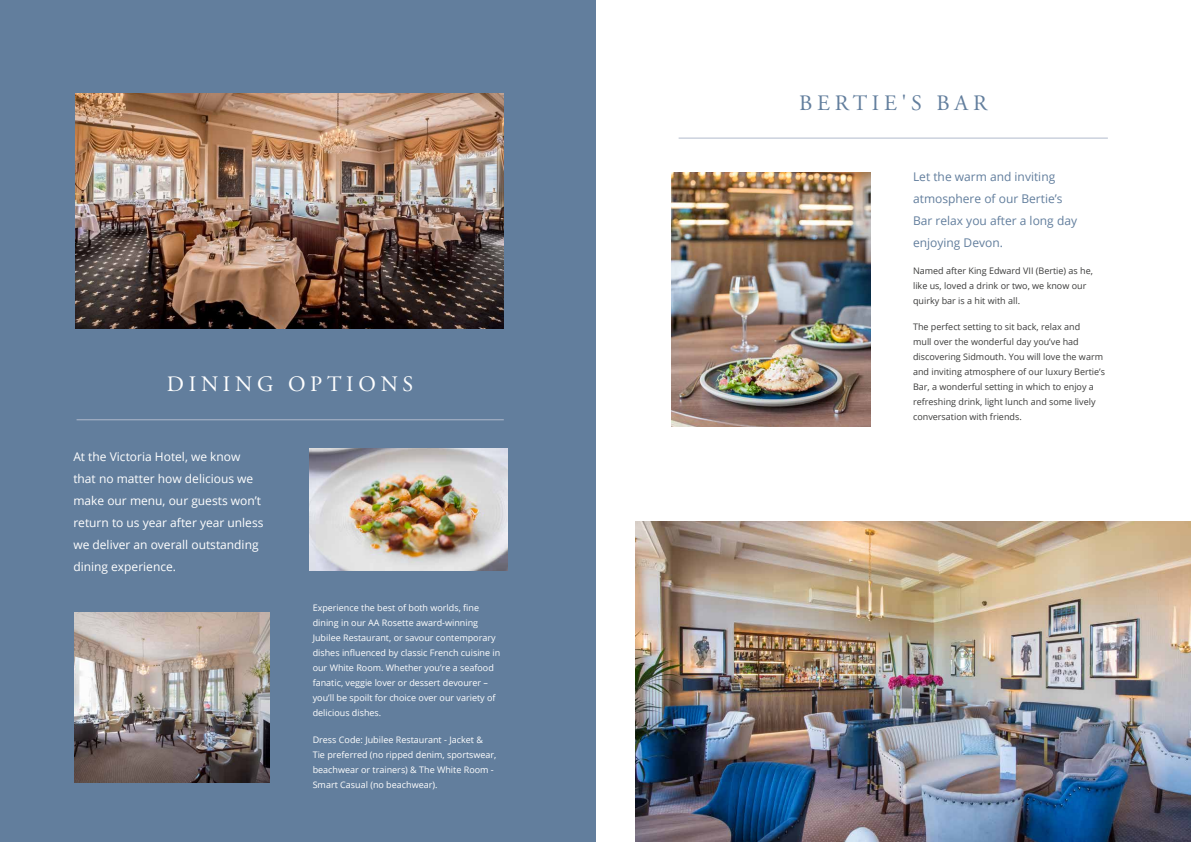
<style>
.page{position:relative;width:1191px;height:842px;background:#fff}
.page>*{position:absolute;margin:0;border:0;box-sizing:border-box;transform-origin:0 0}
.t1{font:22px "Adobe Garamond Pro";letter-spacing:.215em;color:#fff}
.t2{font:22px "Adobe Garamond Pro";letter-spacing:.215em;color:#627e9d}
.t3{font:12px/22px "Open Sans";color:#fff}
.t4{font:12px/22px "Open Sans";color:#627e9d}
.t5{font:9px/15px "Open Sans";color:#fff}
.t6{font:9px/15px "Open Sans";color:#3c3c3b}
</style>
<div class="page">
<div style="left:0;top:0;width:595px;height:842px;background:#627e9d"></div>
<img style="left:76px;top:94px;width:428px;height:235px">
<hr style="left:678px;top:138px;width:429px;height:1px;background:#b1bacc">
<img style="left:671px;top:172px;width:199px;height:255px">
<img style="left:635px;top:521px;width:556px;height:321px">
<hr style="left:77px;top:419px;width:427px;height:1px;background:#b1bacc">
<img style="left:309px;top:448px;width:198px;height:122px">
<img style="left:74px;top:612px;width:195px;height:170px">
<h1 class="t1" style="left:167px;top:371px;width:248px">DINING OPTIONS</h1>
<h2 class="t3" style="left:73px;top:445px;width:192px">At the Victoria Hotel, we know that no matter how delicious we make our menu, our guests won’t return to us year after year unless we deliver an overall outstanding dining experience.</h2>
<p class="t5" style="left:313px;top:600px;width:189px">Experience the best of both worlds, fine dining in our AA Rosette award-winning Jubilee Restaurant, or savour contemporary dishes influenced by classic French cuisine in our White Room. Whether you’re a seafood fanatic, veggie lover or dessert devourer – you’ll be spoilt for choice over our variety of delicious dishes.</p>
<p class="t5" style="left:313px;top:732px;width:185px">Dress Code: Jubilee Restaurant - Jacket &amp; Tie preferred (no ripped denim, sportswear, beachwear or trainers) &amp; The White Room - Smart Casual (no beachwear).</p>
<h1 class="t2" style="left:799px;top:89px;width:189px">BERTIE'S BAR</h1>
<h2 class="t4" style="left:913px;top:166px;width:165px">Let the warm and inviting atmosphere of our Bertie’s<br>Bar relax you after a long day enjoying Devon.</h2>
<p class="t6" style="left:913px;top:263px;width:181px">Named after King Edward VII (Bertie) as he, like us, loved a drink or two, we know our quirky bar is a hit with all.</p>
<p class="t6" style="left:913px;top:319px;width:193px">The perfect setting to sit back, relax and<br>mull over the wonderful day you’ve had discovering Sidmouth. You will love the warm and inviting atmosphere of our luxury Bertie’s Bar, a wonderful setting in which to enjoy a refreshing drink, light lunch and some lively conversation with friends.</p>
</div>
